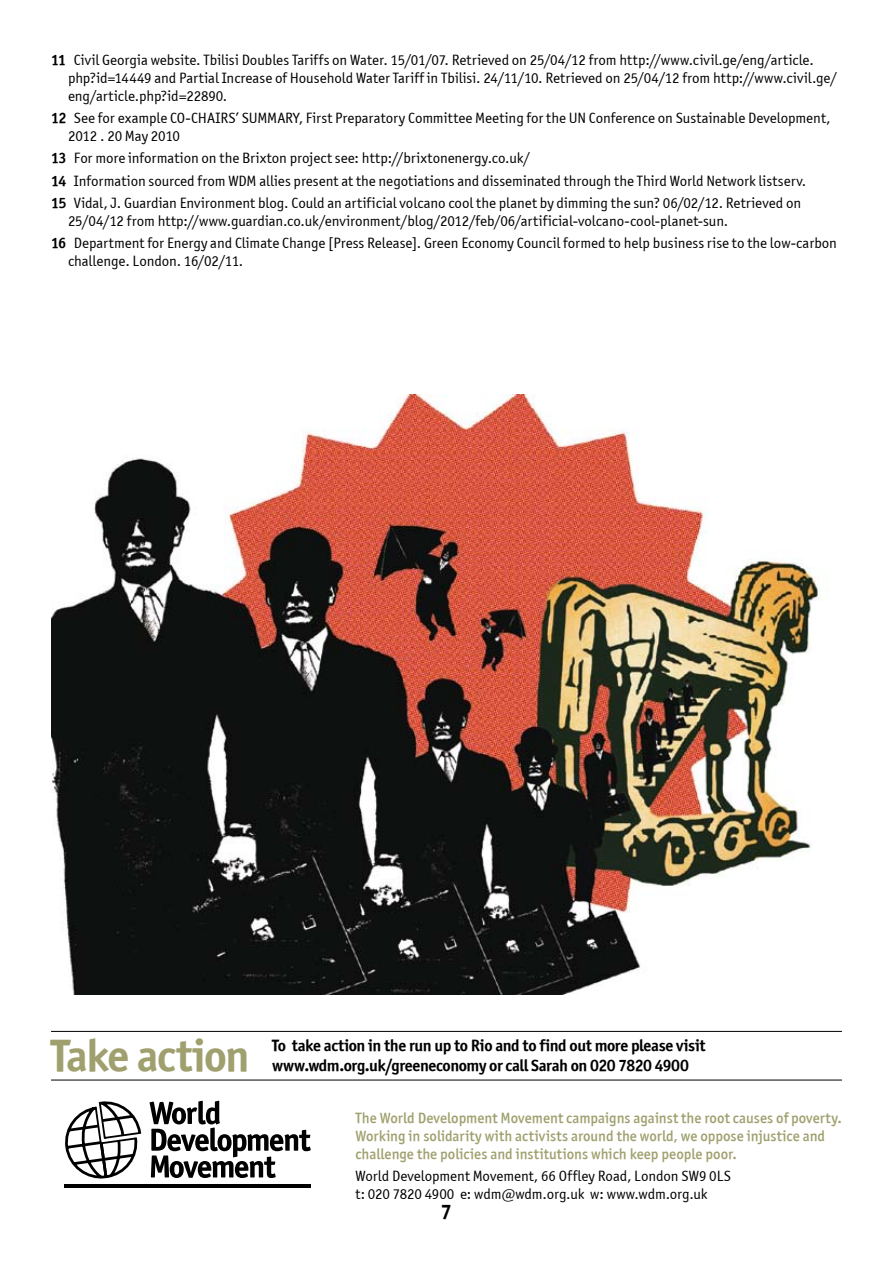
<style>
.page{position:relative;width:893px;height:1263px;background:#fff}
.page>*{position:absolute;margin:0;border:0;box-sizing:border-box;transform-origin:0 0}
.t1{font:45.45px "Officina Sans ITCTT Bold";letter-spacing:-.035em;color:#9fa06e}
.t2{font:21px "Officina Sans ITCTT Bold";color:#000}
.t3{font:16.5px/20.2px "Officina Sans ITCTT Bold";letter-spacing:-.025em;color:#000}
.t4{font:15px/18px "Officina Sans ITCTT Book";letter-spacing:-.005em;color:#000}
.t5{font:15px/18px "Officina San Md ITCTT Medium";color:#9fa06e}
.s1{font-family:"Officina Sans ITCTT Bold"}
</style>
<div class="page">
<hr style="left:51px;top:1031px;width:791px;height:1px;background:#000">
<hr style="left:51px;top:1080px;width:791px;height:1px;background:#000">
<hr style="left:65px;top:1184px;width:246px;height:4px;background:#000">
<svg style="left:65px;top:1101px;width:77px;height:78px"></svg>
<svg style="left:150px;top:1101px;width:161px;height:77px"></svg>
<img style="left:51px;top:395px;width:772px;height:600px">
<p class="t4" style="left:68px;top:51px;width:771px;text-indent:-17px"><span class="s1">11</span> Civil Georgia website. Tbilisi Doubles Tariffs on Water. 15/01/07. Retrieved on 25/04/12 from http://www.civil.ge/eng/article. php?id=14449 and Partial Increase of Household Water Tariff in Tbilisi. 24/11/10. Retrieved on 25/04/12 from http://www.civil.ge/ eng/article.php?id=22890.</p>
<p class="t4" style="left:68px;top:109px;width:764px;text-indent:-17px"><span class="s1">12</span> See for example CO-CHAIRS’ SUMMARY, First Preparatory Committee Meeting for the UN Conference on Sustainable Development,<br>2012 . 20 May 2010</p>
<p class="t4" style="left:51px;top:147px;width:757px;line-height:22.2px"><span class="s1">13</span> For more information on the Brixton project see: http://brixtonenergy.co.uk/<br><span class="s1">14</span> Information sourced from WDM allies present at the negotiations and disseminated through the Third World Network listserv.<br><span class="s1">15</span> Vidal, J. Guardian Environment blog. Could an artificial volcano cool the planet by dimming the sun? 06/02/12. Retrieved on</p>
<p class="t4" style="left:51px;top:210px;width:787px;line-height:22.2px;text-indent:17px">25/04/12 from http://www.guardian.co.uk/environment/blog/2012/feb/06/artificial-volcano-cool-planet-sun.<br><span class="s1">16</span> Department for Energy and Climate Change [Press Release]. Green Economy Council formed to help business rise to the low-carbon</p>
<p class="t4" style="left:68px;top:252px;width:177px">challenge. London. 16/02/11.</p>
<h1 class="t1" style="left:51px;top:1027px;width:200px">Take action</h1>
<p class="t3" style="left:272px;top:1035px;width:435px">To take action in the run up to Rio and to find out more please visit www.wdm.org.uk/greeneconomy or call Sarah on 020 7820 4900</p>
<p class="t5" style="left:355px;top:1109px;width:488px">The World Development Movement campaigns against the root causes of poverty.<br>Working in solidarity with activists around the world, we oppose injustice and challenge the policies and institutions which keep people poor.</p>
<p class="t4" style="left:355px;top:1167px;width:377px">World Development Movement, 66 Offley Road, London SW9 0LS t: 020 7820 4900 e: wdm@wdm.org.uk w: www.wdm.org.uk</p>
<h2 class="t2" style="left:441px;top:1199px;width:13px">7</h2>
</div>
